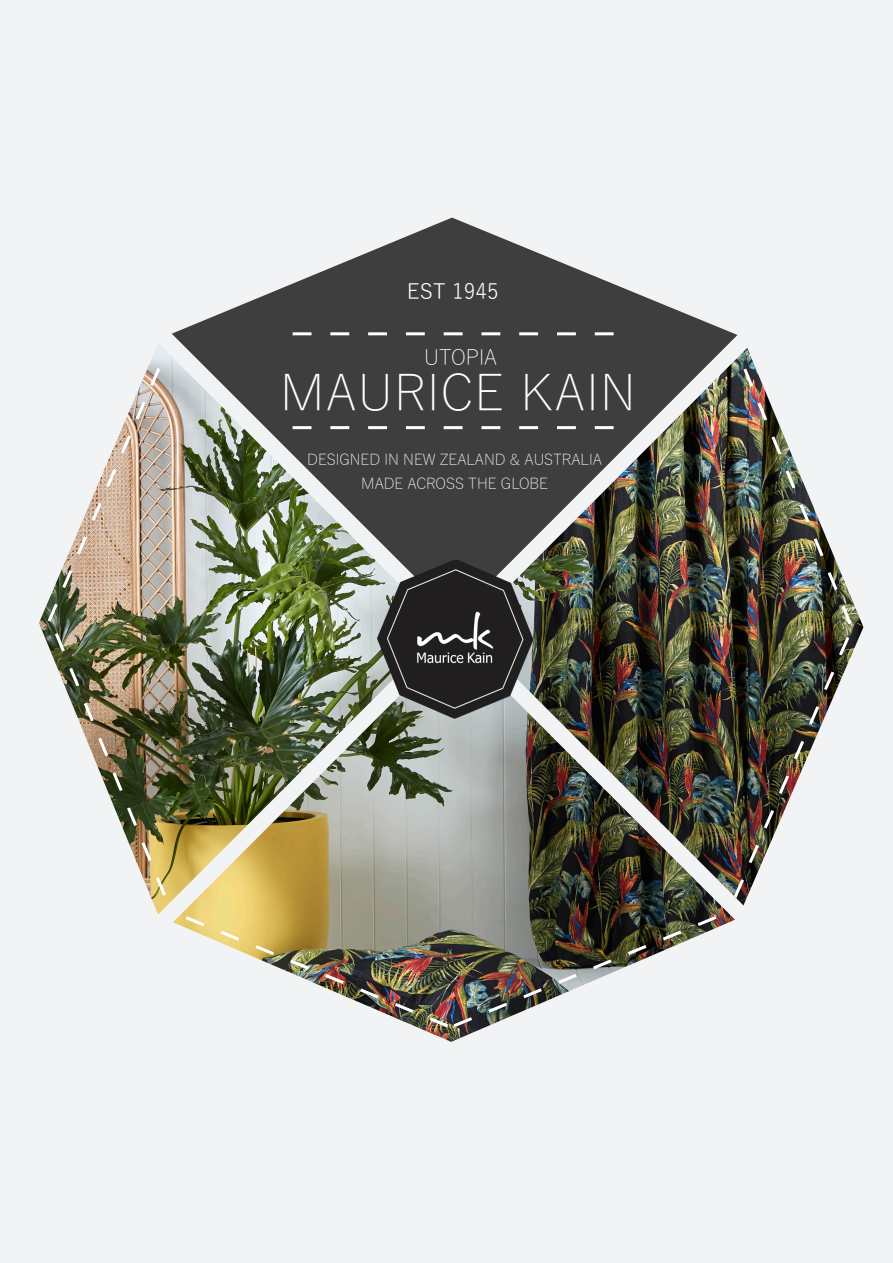
<style>
.page{position:relative;width:893px;height:1263px;background:#f2f3f4}
.page>*{position:absolute;margin:0;border:0;box-sizing:border-box;transform-origin:0 0}
.t1{font:300 49.5px "Yu Gothic";letter-spacing:.03em;color:#fff}
.t2{font:21px "Yu Gothic";color:#fff}
.t3{font:300 21px "Yu Gothic";color:#fff}
.t4{font:300 15px "Yu Gothic";color:#fff}
</style>
<div class="page">
<div style="left:39px;top:222px;width:824px;height:820px;background:#f2f3f4"></div>
<svg style="left:163px;top:218px;width:580px;height:96px;fill:#f2f3f4"></svg>
<img style="left:45px;top:365px;width:105px;height:534px">
<img style="left:770px;top:365px;width:84px;height:262px">
<img style="left:770px;top:634px;width:82px;height:267px">
<img style="left:182px;top:930px;width:538px;height:100px">
<img style="left:154px;top:314px;width:616px;height:616px">
<img style="left:372px;top:555px;width:164px;height:169px">
<p class="t2" style="left:407px;top:272px;width:93px">EST 1945</p>
<p class="t3" style="left:424px;top:337px;width:74px">UTOPIA</p>
<p class="t1" style="left:280px;top:346px;width:357px">MAURICE KAIN</p>
<p class="t4" style="left:307px;top:445px;width:296px">DESIGNED IN NEW ZEALAND &amp; AUSTRALIA</p>
<p class="t4" style="left:361px;top:469px;width:188px">MADE ACROSS THE GLOBE</p>
</div>
